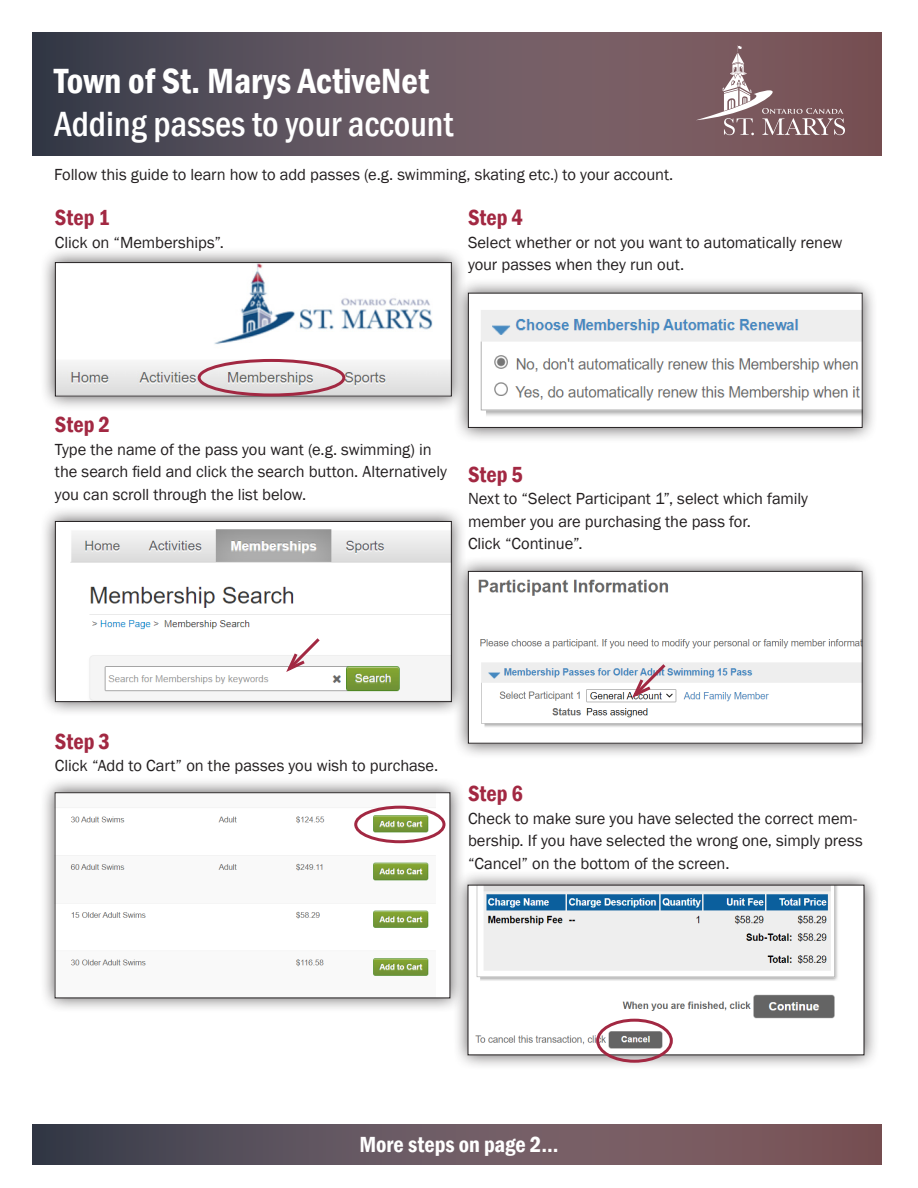
<style>
.page{position:relative;width:918px;height:1188px;background:#fff}
.page>*{position:absolute;margin:0;border:0;box-sizing:border-box;transform-origin:0 0}
.t1{font:500 condensed 36px "Franklin Gothic";color:#fff}
.t2{font:600 condensed 36px "Franklin Gothic";color:#fff}
.t3{font:600 condensed 22.5px "Franklin Gothic";color:#a22842}
.t4{font:600 condensed 22.5px "Franklin Gothic";color:#fff}
.t5{font:16.5px/22.5px "Franklin Gothic";letter-spacing:-.005em;color:#231f20}
</style>
<div class="page">
<svg style="left:32px;top:1125px;width:849px;height:39px;background:#66535c"></svg>
<svg style="left:32px;top:32px;width:849px;height:124px;background:#63535c"></svg>
<div style="left:453px;top:278px;width:425px;height:165px;background:#231f20;opacity:.75"></div>
<img style="left:470px;top:295px;width:391px;height:131px">
<div style="left:468px;top:293px;width:395px;height:135px;border:1px solid #231f20"></div>
<div style="left:453px;top:556px;width:425px;height:203px;background:#231f20;opacity:.75"></div>
<img style="left:470px;top:573px;width:391px;height:169px">
<div style="left:468px;top:571px;width:395px;height:173px;border:1px solid #231f20"></div>
<svg style="left:696px;top:46px;width:149px;height:89px;background:#896b6f"></svg>
<div style="left:40px;top:247px;width:427px;height:165px;background:#231f20;opacity:.75"></div>
<img style="left:57px;top:264px;width:393px;height:131px">
<div style="left:55px;top:262px;width:397px;height:135px;border:1px solid #231f20"></div>
<div style="left:40px;top:506px;width:427px;height:211px;background:#231f20;opacity:.75"></div>
<img style="left:57px;top:523px;width:393px;height:177px">
<div style="left:55px;top:521px;width:397px;height:181px;border:1px solid #231f20"></div>
<svg style="left:283px;top:635px;width:40px;height:40px"></svg>
<div style="left:198px;top:359px;width:147px;height:38px;border:3px solid #a22842;border-radius:50%"></div>
<div style="left:39px;top:777px;width:426px;height:237px;background:#231f20;opacity:.75"></div>
<img style="left:57px;top:794px;width:391px;height:202px">
<div style="left:55px;top:792px;width:395px;height:206px;border:1px solid #231f20"></div>
<div style="left:354px;top:806px;width:91px;height:37px;border:3px solid #a22842;border-radius:50%"></div>
<svg style="left:629px;top:661px;width:40px;height:40px"></svg>
<div style="left:452px;top:869px;width:427px;height:201px;background:#231f20;opacity:.75"></div>
<img style="left:470px;top:887px;width:392px;height:166px">
<div style="left:596px;top:1019px;width:77px;height:44px;border:3px solid #a22842;border-radius:50%"></div>
<p class="t2" style="left:54px;top:57px;width:377px">Town of St. Marys ActiveNet</p>
<p class="t1" style="left:54px;top:100px;width:401px">Adding passes to your account</p>
<p class="t5" style="left:54px;top:164px;width:621px">Follow this guide to learn how to add passes (e.g. swimming, skating etc.) to your account.</p>
<p class="t3" style="left:55px;top:203px;width:57px">Step 1</p>
<p class="t5" style="left:55px;top:231px;width:171px">Click on “Memberships”.</p>
<p class="t3" style="left:468px;top:203px;width:57px">Step 4</p>
<p class="t5" style="left:468px;top:231px;width:376px">Select whether or not you want to automatically renew your passes when they run out.</p>
<p class="t3" style="left:55px;top:410px;width:57px">Step 2</p>
<p class="t5" style="left:55px;top:438px;width:394px">Type the name of the pass you want (e.g. swimming) in the search field and click the search button. Alternatively you can scroll through the list below.</p>
<p class="t3" style="left:468px;top:459px;width:57px">Step 5</p>
<p class="t5" style="left:468px;top:488px;width:342px">Next to “Select Participant 1”, select which family</p>
<p class="t5" style="left:468px;top:510px;width:285px">member you are purchasing the pass for.</p>
<p class="t5" style="left:468px;top:533px;width:116px">Click “Continue”.</p>
<p class="t3" style="left:55px;top:726px;width:57px">Step 3</p>
<p class="t5" style="left:55px;top:755px;width:385px">Click “Add to Cart” on the passes you wish to purchase.</p>
<p class="t3" style="left:468px;top:779px;width:57px">Step 6</p>
<p class="t5" style="left:468px;top:807px;width:396px">Check to make sure you have selected the correct mem&shy;bership. If you have selected the wrong one, simply press “Cancel” on the bottom of the screen.</p>
<p class="t4" style="left:359px;top:1130px;width:201px">More steps on page 2...</p>
</div>
